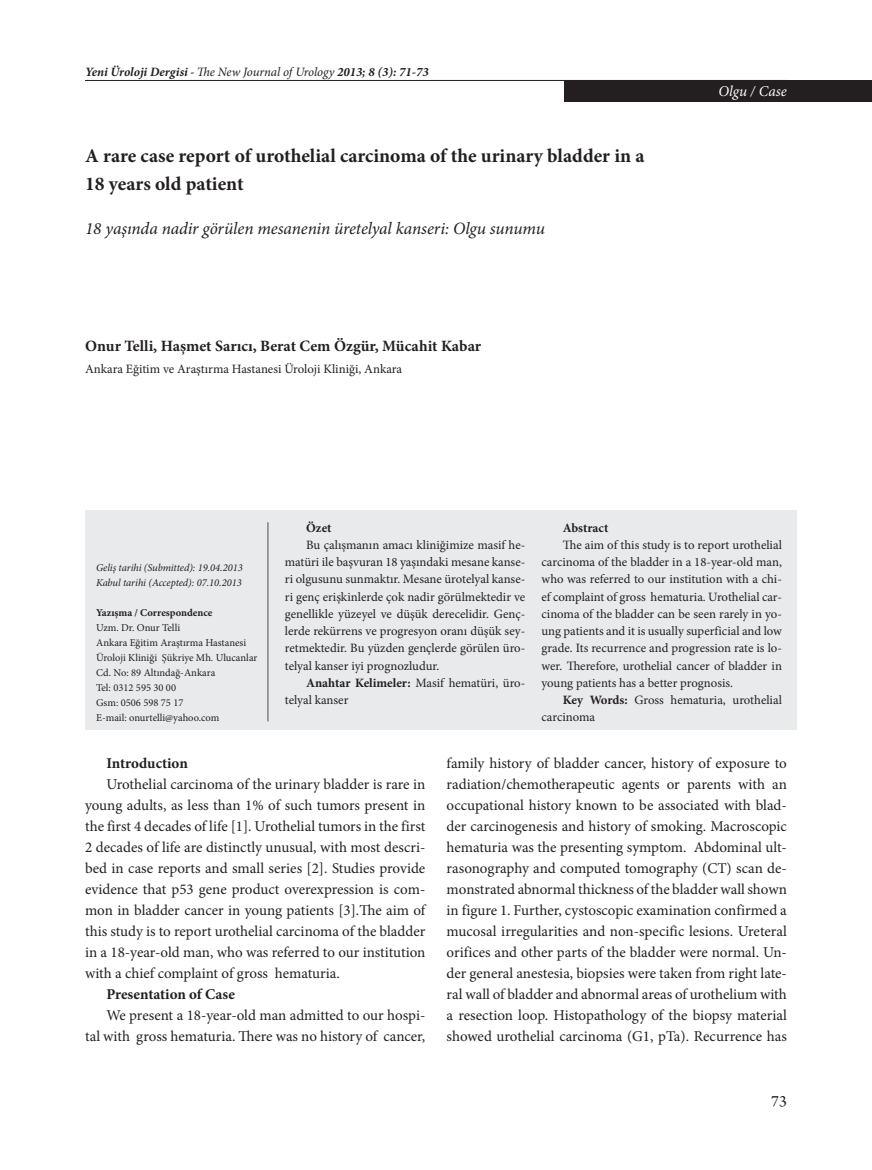
<style>
.page{position:relative;width:872px;height:1170px;background:#fff}
.page>*{position:absolute;margin:0;border:0;box-sizing:border-box;transform-origin:0 0}
.t1{font:700 19.5px/28.5px "Minion Pro";color:#231f20}
.t2{font:italic 17.25px "Minion Pro";letter-spacing:-.005em;color:#231f20}
.t3{font:16.5px "Arno Pro";color:#231f20}
.t4{font:700 15.75px "Minion Pro";color:#231f20}
.t5{font:15px/21px "Minion Pro";letter-spacing:-.005em;color:#231f20;text-align:justify}
.t6{font:700 15px "Minion Pro";letter-spacing:-.005em;color:#231f20}
.t7{font:italic 15px "Minion Pro";color:#fff}
.t8{font:12.75px/17.2px "Minion Pro";color:#231f20;text-align:justify}
.t9{font:italic 700 12.75px "Minion Pro";color:#231f20}
.t10{font:700 12.75px "Minion Pro";color:#231f20}
.t11{font:10.5px/15px "Minion Pro";color:#231f20}
.t12{font:italic 10.5px/15px "Minion Pro";letter-spacing:-.005em;color:#231f20}
.t13{font:700 10.5px "Minion Pro";color:#231f20}
.s1{font-stretch:condensed}
.s2{font-weight:400}
.s3{font-weight:700}
</style>
<div class="page">
<hr style="left:85px;top:80px;width:702px;height:1px;background:#231f20">
<div style="left:85px;top:510px;width:712px;height:220px;background:#e9eaeb"></div>
<hr style="left:267px;top:522px;width:2px;height:199px;background:#808285">
<div style="left:564px;top:80px;width:308px;height:21px;background:#231f20"></div>
<p class="t9" style="left:85px;top:62px;width:345px">Yeni Üroloji Dergisi <span class="s1">-</span> <span class="s2">The New Journal of Urology</span> 2013; 8 (3): 71-73</p>
<h1 class="t1" style="left:85px;top:141px;width:561px">A rare case report of urothelial carcinoma of the urinary bladder in a<br>18 years old patient</h1>
<p class="t2" style="left:85px;top:216px;width:461px">18 yaşında nadir görülen mesanenin üretelyal kanseri: Olgu sunumu</p>
<p class="t4" style="left:85px;top:335px;width:398px">Onur Telli, Haşmet Sarıcı, Berat Cem Özgür, Mücahit Kabar</p>
<p class="t8" style="left:85px;top:361px;width:319px">Ankara Eğitim ve Araştırma Hastanesi Üroloji Kliniği, Ankara</p>
<p class="t7" style="left:718px;top:81px;width:70px">Olgu / Case</p>
<p class="t12" style="left:96px;top:560px;width:148px">Geliş tarihi (Submitted): 19.04.2013<br>Kabul tarihi (Accepted): 07.10.2013</p>
<p class="t13" style="left:96px;top:605px;width:118px">Yazışma / Correspondence</p>
<p class="t11" style="left:96px;top:620px;width:163px">Uzm. Dr. Onur Telli<br>Ankara Eğitim Araştırma Hastanesi<br>Üroloji Kliniği Şükriye Mh. Ulucanlar<br>Cd. No: 89 Altındağ-Ankara<br>Tel: 0312 595 30 00<br>Gsm: 0506 598 75 17<br>E-mail: onurtelli@yahoo.com</p>
<p class="t10" style="left:306px;top:518px;width:27px">Özet</p>
<p class="t8" style="left:285px;top:536px;width:242px;text-indent:21px">Bu çalışmanın amacı kliniğimize masif he&shy;matüri ile başvuran 18 yaşındaki mesane kanse&shy;ri olgusunu sunmaktır. Mesane ürotelyal kanse&shy;ri genç erişkinlerde çok nadir görülmektedir ve genellikle yüzeyel ve düşük derecelidir. Genç&shy;lerde rekürrens ve progresyon oranı düşük sey&shy;retmektedir. Bu yüzden gençlerde görülen üro&shy;telyal kanser iyi prognozludur.</p>
<p class="t8" style="left:285px;top:674px;width:242px;text-indent:21px"><span class="s3">Anahtar Kelimeler:</span> Masif hematüri, üro&shy;telyal kanser</p>
<p class="t10" style="left:563px;top:518px;width:47px">Abstract</p>
<p class="t8" style="left:541px;top:536px;width:242px;text-indent:21px">The aim of this study is to report urothelial carcinoma of the bladder in a 18-year-old man, who was referred to our institution with a chi&shy;ef complaint of gross hematuria. Urothelial car&shy;cinoma of the bladder can be seen rarely in yo&shy;ung patients and it is usually superficial and low grade. Its recurrence and progression rate is lo&shy;wer. Therefore, urothelial cancer of bladder in young patients has a better prognosis.</p>
<p class="t8" style="left:541px;top:691px;width:242px;text-indent:21px"><span class="s3">Key Words:</span> Gross hematuria, urothelial carcinoma</p>
<p class="t6" style="left:106px;top:752px;width:83px">Introduction</p>
<p class="t5" style="left:85px;top:774px;width:342px;text-indent:21px">Urothelial carcinoma of the urinary bladder is rare in young adults, as less than 1% of such tumors present in the first 4 decades of life [1]. Urothelial tumors in the first 2 decades of life are distinctly unusual, with most descri&shy;bed in case reports and small series [2]. Studies provide evidence that p53 gene product overexpression is com&shy;mon in bladder cancer in young patients [3].The aim of this study is to report urothelial carcinoma of the bladder in a 18-year-old man, who was referred to our institution with a chief complaint of gross hematuria.</p>
<p class="t6" style="left:106px;top:983px;width:130px">Presentation of Case</p>
<p class="t5" style="left:85px;top:1005px;width:342px;text-align:right">We present a 18-year-old man admitted to our hospi-<br>tal with gross hematuria. There was no history of cancer,</p>
<p class="t5" style="left:446px;top:753px;width:342px">family history of bladder cancer, history of exposure to radiation/chemotherapeutic agents or parents with an occupational history known to be associated with blad&shy;der carcinogenesis and history of smoking. Macroscopic hematuria was the presenting symptom. Abdominal ult&shy;rasonography and computed tomography (CT) scan de&shy;monstrated abnormal thickness of the bladder wall shown in figure 1. Further, cystoscopic examination confirmed a mucosal irregularities and non-specific lesions. Ureteral orifices and other parts of the bladder were normal. Un&shy;der general anestesia, biopsies were taken from right late&shy;ral wall of bladder and abnormal areas of urothelium with a resection loop. Histopathology of the biopsy material showed urothelial carcinoma (G1, pTa). Recurrence has</p>
<p class="t3" style="left:771px;top:1091px;width:17px">73</p>
</div>
